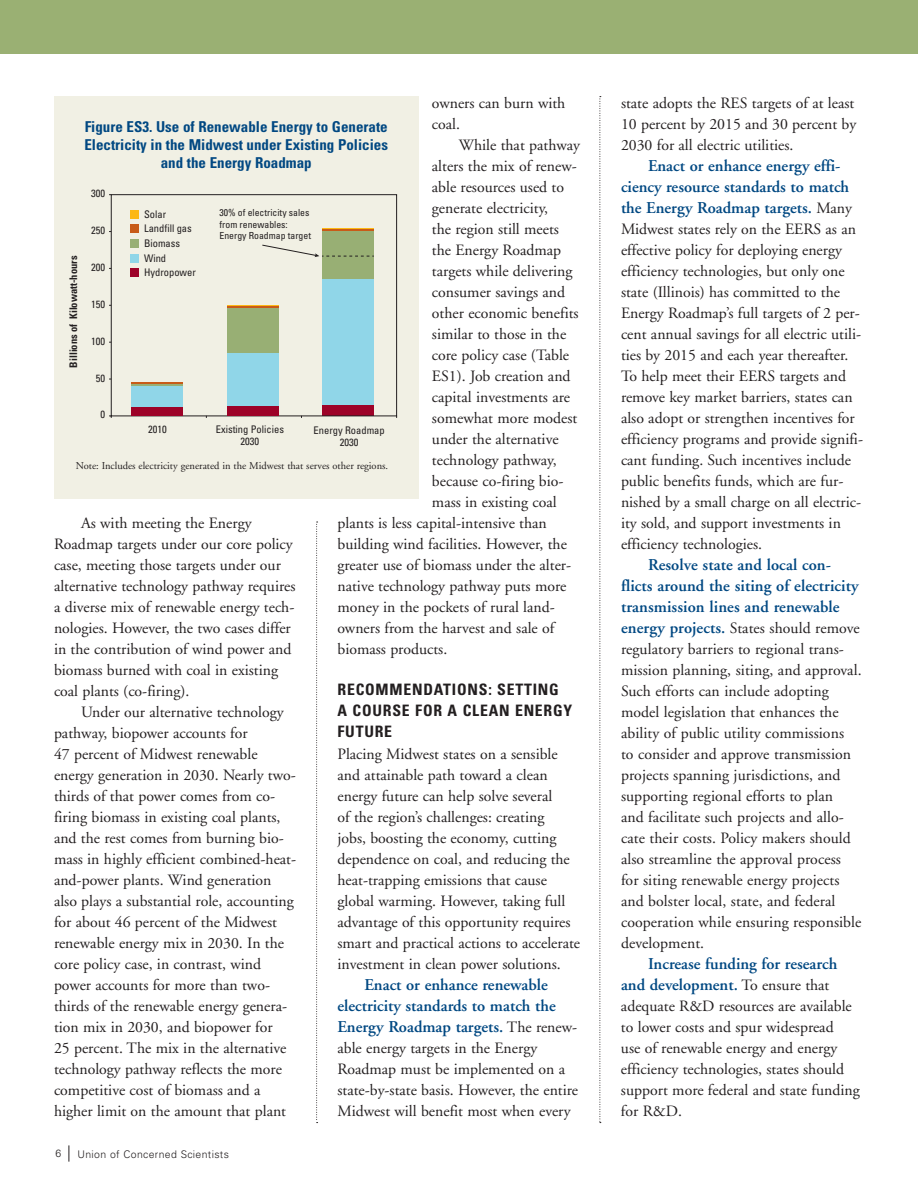
<style>
.page{position:relative;width:918px;height:1188px;background:#fff}
.page>*{position:absolute;margin:0;border:0;box-sizing:border-box;transform-origin:0 0}
.Body_Copy{font:600 16.5px/21px "Adobe Garamond";color:#014882}
.Body_Copy-2{font:15.75px/21px "Adobe Garamond";color:#231f20}
.Body_copy_after_head{font:15.75px/21px "Adobe Garamond";color:#231f20}
.Head_1{font:700 condensed 15.75px/21px "Univers";letter-spacing:.05em;color:#231f20}
.Chart_head{font:700 condensed 15px/18px "Univers";color:#014882;text-align:center}
.t1{font:condensed 10.5px/14.7px "Univers";color:#231f20;text-align:center}
.Notes{font:10.5px "Adobe Garamond";color:#231f20}
.t2{font:300 10.5px "Univers";letter-spacing:.03em;color:#231f20}
.t3{font:700 condensed 10.5px "Univers";color:#231f20}
.t4{font:condensed 9.75px/11.7px "Univers";color:#231f20}
.s1{font-weight:400;font-size:15.75px;color:#231f20}
.s2{font-weight:600;font-size:16.5px;color:#014882}
</style>
<div class="page">
<div style="left:0;top:0;width:918px;height:54px;background:#9ab073"></div>
<svg style="left:69px;top:1145px;width:1px;height:17px"></svg>
<svg style="left:316px;top:522px;width:2px;height:601px"></svg>
<div style="left:54px;top:96px;width:364px;height:402px;background:#f1f0e4"></div>
<div style="left:322px;top:278px;width:52px;height:128px;background:#90d6e8"></div>
<div style="left:322px;top:405px;width:52px;height:11px;background:#9d0228"></div>
<div style="left:322px;top:231px;width:52px;height:47px;background:#98af74"></div>
<hr style="left:322px;top:229px;width:52px;height:2px;background:#c85b18">
<hr style="left:322px;top:229px;width:52px;height:1px;background:#fcb814">
<div style="left:130px;top:210px;width:8px;height:8px;background:#fcb814"></div>
<div style="left:130px;top:224px;width:8px;height:9px;background:#c85b18"></div>
<div style="left:130px;top:239px;width:8px;height:9px;background:#98af74"></div>
<div style="left:130px;top:254px;width:8px;height:8px;background:#90d6e8"></div>
<div style="left:130px;top:268px;width:8px;height:9px;background:#9d0228"></div>
<div style="left:111px;top:194px;width:286px;height:222px;border:1px solid #231f20"></div>
<hr style="left:131px;top:382px;width:52px;height:1px;background:#fcb814">
<hr style="left:131px;top:383px;width:52px;height:1px;background:#c85b18">
<hr style="left:131px;top:384px;width:52px;height:2px;background:#98af74">
<div style="left:131px;top:386px;width:52px;height:21px;background:#90d6e8"></div>
<div style="left:131px;top:407px;width:52px;height:9px;background:#9d0228"></div>
<hr style="left:227px;top:305px;width:52px;height:1px;background:#fcb814">
<hr style="left:227px;top:306px;width:52px;height:2px;background:#c85b18">
<div style="left:227px;top:308px;width:52px;height:46px;background:#98af74"></div>
<div style="left:227px;top:354px;width:52px;height:52px;background:#90d6e8"></div>
<div style="left:227px;top:406px;width:52px;height:10px;background:#9d0228"></div>
<svg style="left:262px;top:245px;width:112px;height:12px"></svg>
<svg style="left:600px;top:96px;width:1px;height:1027px"></svg>
<p class="Body_Copy-2" style="left:432px;top:93px;width:135px">owners can burn with coal.</p>
<p class="Body_Copy-2" style="left:459px;top:135px;width:123px">While that pathway</p>
<p class="Body_Copy-2" style="left:432px;top:156px;width:146px">alters the mix of renew-</p>
<p class="Body_Copy-2" style="left:432px;top:177px;width:134px">able resources used to</p>
<p class="Body_Copy-2" style="left:432px;top:198px;width:118px">generate electricity,</p>
<p class="Body_Copy-2" style="left:432px;top:219px;width:129px">the region still meets</p>
<p class="Body_Copy-2" style="left:432px;top:240px;width:131px">the Energy Roadmap</p>
<p class="Body_Copy-2" style="left:432px;top:261px;width:142px">targets while delivering</p>
<p class="Body_Copy-2" style="left:432px;top:282px;width:135px">consumer savings and</p>
<p class="Body_Copy-2" style="left:432px;top:303px;width:148px">other economic benefits</p>
<p class="Body_Copy-2" style="left:432px;top:324px;width:136px">similar to those in the</p>
<p class="Body_Copy-2" style="left:432px;top:345px;width:139px">core policy case (Table</p>
<p class="Body_Copy-2" style="left:432px;top:366px;width:140px">ES1). Job creation and</p>
<p class="Body_Copy-2" style="left:432px;top:387px;width:140px">capital investments are</p>
<p class="Body_Copy-2" style="left:432px;top:408px;width:147px">somewhat more modest</p>
<p class="Body_Copy-2" style="left:432px;top:429px;width:128px">under the alternative</p>
<p class="Body_Copy-2" style="left:432px;top:450px;width:126px">technology pathway,</p>
<p class="Body_Copy-2" style="left:432px;top:471px;width:133px">because co-firing bio-</p>
<p class="Body_Copy-2" style="left:432px;top:492px;width:126px">mass in existing coal</p>
<p class="Body_Copy-2" style="left:338px;top:513px;width:211px">plants is less capital-intensive than</p>
<p class="Body_Copy-2" style="left:338px;top:534px;width:231px">building wind facilities. However, the</p>
<p class="Body_Copy-2" style="left:338px;top:555px;width:235px">greater use of biomass under the alter-</p>
<p class="Body_Copy-2" style="left:338px;top:576px;width:230px">native technology pathway puts more</p>
<p class="Body_Copy-2" style="left:338px;top:597px;width:219px">money in the pockets of rural land-</p>
<p class="Body_Copy-2" style="left:338px;top:618px;width:218px">owners from the harvest and sale of</p>
<p class="Body_Copy-2" style="left:338px;top:639px;width:111px">biomass products.</p>
<p class="Head_1" style="left:338px;top:679px;width:236px">RECOMMENDATIONS: SETTING<br>A COURSE FOR A CLEAN ENERGY<br>FUTURE</p>
<p class="Body_copy_after_head" style="left:338px;top:744px;width:244px">Placing Midwest states on a sensible and attainable path toward a clean energy future can help solve several<br>of the region’s challenges: creating<br>jobs, boosting the economy, cutting dependence on coal, and reducing the heat-trapping emissions that cause global warming. However, taking full advantage of this opportunity requires smart and practical actions to accelerate investment in clean power solutions.</p>
<p class="Body_Copy" style="left:338px;top:975px;width:241px;text-indent:27px">Enact or enhance renewable electricity standards to match the<br>Energy Roadmap targets. <span class="s1">The renew-</span></p>
<p class="Body_Copy-2" style="left:338px;top:1038px;width:242px">able energy targets in the Energy Roadmap must be implemented on a state-by-state basis. However, the entire Midwest will benefit most when every</p>
<p class="Chart_head" style="left:84px;top:117px;width:305px">Figure ES3. Use of Renewable Energy to Generate<br>Electricity in the Midwest under Existing Policies and the Energy Roadmap</p>
<p class="t1" style="left:91px;top:186px;width:15px">300</p>
<p class="t4" style="left:220px;top:206px;width:93px">30% of electricity sales from renewables:<br>Energy Roadmap target</p>
<p class="t1" style="left:144px;top:206px;width:53px;text-align:left">Solar<br>Landfill gas<br>Biomass<br>Wind<br>Hydropower</p>
<p class="t1" style="left:91px;top:223px;width:15px">250</p>
<p class="t3" style="left:67px;top:368px;width:114px;rotate:-90deg">Billions of Kilowatt-hours</p>
<p class="t1" style="left:91px;top:260px;width:15px">200</p>
<p class="t1" style="left:91px;top:296px;width:15px">150</p>
<p class="t1" style="left:91px;top:333px;width:15px">100</p>
<p class="t1" style="left:96px;top:370px;width:11px">50</p>
<p class="t1" style="left:100px;top:407px;width:6px">0</p>
<p class="t1" style="left:216px;top:422px;width:70px;line-height:12.6px">Existing Policies<br>2030</p>
<p class="t1" style="left:148px;top:421px;width:20px">2010</p>
<p class="t1" style="left:314px;top:423px;width:73px;line-height:12.6px">Energy Roadmap<br>2030</p>
<p class="Notes" style="left:76px;top:461px;width:314px">Note: Includes electricity generated in the Midwest that serves other regions.</p>
<p class="Body_Copy-2" style="left:54px;top:513px;width:243px;text-indent:27px">As with meeting the Energy Roadmap targets under our core policy case, meeting those targets under our alternative technology pathway requires a diverse mix of renewable energy tech&shy;nologies. However, the two cases differ in the contribution of wind power and biomass burned with coal in existing coal plants (co-firing).</p>
<p class="Body_Copy-2" style="left:54px;top:702px;width:244px;text-indent:27px">Under our alternative technology pathway, biopower accounts for<br>47 percent of Midwest renewable energy generation in 2030. Nearly two&shy;thirds of that power comes from co&shy;firing biomass in existing coal plants, and the rest comes from burning bio&shy;mass in highly efficient combined-heat&shy;and-power plants. Wind generation also plays a substantial role, accounting for about 46 percent of the Midwest renewable energy mix in 2030. In the core policy case, in contrast, wind power accounts for more than two&shy;thirds of the renewable energy genera&shy;tion mix in 2030, and biopower for<br>25 percent. The mix in the alternative technology pathway reflects the more competitive cost of biomass and a higher limit on the amount that plant</p>
<p class="t2" style="left:55px;top:1147px;width:7px">6</p>
<p class="t2" style="left:78px;top:1148px;width:153px">Union of Concerned Scientists</p>
<p class="Body_Copy-2" style="left:621px;top:93px;width:237px">state adopts the RES targets of at least<br>10 percent by 2015 and 30 percent by<br>2030 for all electric utilities.</p>
<p class="Body_Copy" style="left:621px;top:156px;width:233px;text-indent:27px">Enact or enhance energy effi&shy;ciency resource standards to match the Energy Roadmap targets. <span class="s1">Many</span></p>
<p class="Body_Copy-2" style="left:621px;top:219px;width:244px">Midwest states rely on the EERS as an effective policy for deploying energy efficiency technologies, but only one state (Illinois) has committed to the Energy Roadmap’s full targets of 2 per&shy;cent annual savings for all electric utili&shy;ties by 2015 and each year thereafter.<br>To help meet their EERS targets and remove key market barriers, states can also adopt or strengthen incentives for efficiency programs and provide signifi&shy;cant funding. Such incentives include public benefits funds, which are fur&shy;nished by a small charge on all electric&shy;ity sold, and support investments in efficiency technologies.</p>
<p class="Body_Copy" style="left:621px;top:555px;width:239px;text-indent:27px">Resolve state and local con&shy;flicts around the siting of electricity transmission lines and renewable</p>
<p class="Body_Copy-2" style="left:621px;top:618px;width:242px"><span class="s2">energy projects.</span> States should remove regulatory barriers to regional trans&shy;mission planning, siting, and approval.<br>Such efforts can include adopting model legislation that enhances the ability of public utility commissions<br>to consider and approve transmission projects spanning jurisdictions, and supporting regional efforts to plan<br>and facilitate such projects and allo&shy;cate their costs. Policy makers should also streamline the approval process for siting renewable energy projects and bolster local, state, and federal cooperation while ensuring responsible development.</p>
<p class="Body_Copy" style="left:621px;top:954px;width:218px;text-indent:27px">Increase funding for research and development. <span class="s1">To ensure that</span></p>
<p class="Body_Copy-2" style="left:621px;top:996px;width:240px">adequate R&amp;D resources are available to lower costs and spur widespread<br>use of renewable energy and energy efficiency technologies, states should support more federal and state funding for R&amp;D.</p>
</div>
